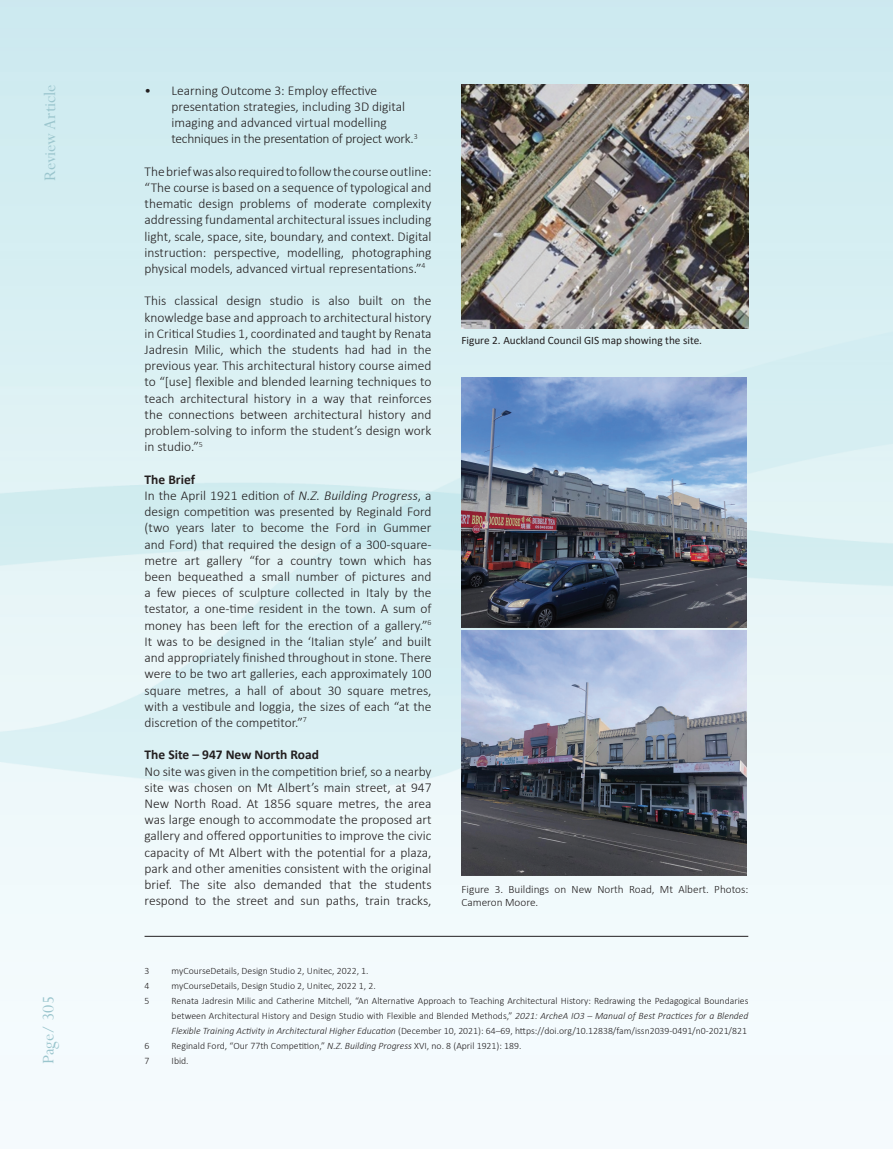
<style>
.page{position:relative;width:893px;height:1149px;background:#fff}
.page>*{position:absolute;margin:0;border:0;box-sizing:border-box;transform-origin:0 0}
.t1{font:18px "Perpetua";color:#9ac5cd}
.t2{font:300 13.5px/16.2px "Calibri";color:#231f20;text-align:justify}
.t3{font:700 13.5px "Calibri";color:#231f20}
.t4{font:300 11.25px/13.5px "Calibri";color:#231f20}
.t5{font:11.25px "Calibri";color:#231f20}
.t6{font:300 9.75px/15px "Calibri";color:#231f20;text-align:justify}
.s1{font-weight:700}
.s2{font-style:italic}
</style>
<div class="page">
<img style="left:0;top:0;width:893px;height:1101px">
<hr style="left:145px;top:935px;width:603px;height:1px;background:#231f20">
<img style="left:461px;top:85px;width:287px;height:243px">
<img style="left:461px;top:630px;width:286px;height:245px">
<img style="left:461px;top:377px;width:286px;height:250px">
<h1 class="t1" style="left:39px;top:181px;width:98px;rotate:-90deg">Review Article</h1>
<h1 class="t1" style="left:37px;top:1063px;width:69px;rotate:-90deg">Page/ 305</h1>
<p class="t2" style="left:172px;top:82px;width:248px;text-align:left;text-indent:-27px">• Learning Outcome 3: Employ effective presentation strategies, including 3D digital imaging and advanced virtual modelling techniques in the presentation of project work.<sup>3</sup></p>
<p class="t2" style="left:145px;top:163px;width:289px">The brief was also required to follow the course outline: “The course is based on a sequence of typological and thematic design problems of moderate complexity addressing fundamental architectural issues including light, scale, space, site, boundary, and context. Digital instruction: perspective, modelling, photographing physical models, advanced virtual representations.”<sup>4</sup></p>
<p class="t2" style="left:145px;top:292px;width:289px">This classical design studio is also built on the knowledge base and approach to architectural history in Critical Studies 1, coordinated and taught by Renata Jadresin Milic, which the students had had in the previous year. This architectural history course aimed to “[use] flexible and blended learning techniques to teach architectural history in a way that reinforces the connections between architectural history and problem-solving to inform the student’s design work in studio.”<sup>5</sup></p>
<p class="t2" style="left:145px;top:471px;width:289px;text-align:left"><span class="s1">The Brief<br></span>In the April 1921 edition of <span class="s2">N.Z. Building Progress</span>, a design competition was presented by Reginald Ford (two years later to become the Ford in Gummer and Ford) that required the design of a 300-square&shy;metre art gallery “for a country town which has been bequeathed a small number of pictures and a few pieces of sculpture collected in Italy by the testator, a one-time resident in the town. A sum of money has been left for the erection of a gallery.”<sup>6<br></sup>It was to be designed in the ‘Italian style’ and built and appropriately finished throughout in stone. There were to be two art galleries, each approximately 100 square metres, a hall of about 30 square metres, with a vestibule and loggia, the sizes of each “at the discretion of the competitor.”<sup>7</sup></p>
<p class="t3" style="left:145px;top:745px;width:176px">The Site – 947 New North Road</p>
<p class="t2" style="left:145px;top:762px;width:289px">No site was given in the competition brief, so a nearby site was chosen on Mt Albert’s main street, at 947<br>New North Road. At 1856 square metres, the area was large enough to accommodate the proposed art gallery and offered opportunities to improve the civic capacity of Mt Albert with the potential for a plaza, park and other amenities consistent with the original brief. The site also demanded that the students respond to the street and sun paths, train tracks,</p>
<p class="t5" style="left:461px;top:333px;width:242px">Figure 2. Auckland Council GIS map showing the site.</p>
<p class="t4" style="left:461px;top:881px;width:289px">Figure 3. Buildings on New North Road, Mt Albert. Photos:<br>Cameron Moore.</p>
<p class="t6" style="left:145px;top:962px;width:6px">3</p>
<p class="t6" style="left:172px;top:962px;width:198px">myCourseDetails, Design Studio 2, Unitec, 2022, 1.</p>
<p class="t6" style="left:145px;top:977px;width:6px">4</p>
<p class="t6" style="left:172px;top:977px;width:206px">myCourseDetails, Design Studio 2, Unitec, 2022 1, 2.</p>
<p class="t6" style="left:145px;top:992px;width:6px">5</p>
<p class="t6" style="left:172px;top:992px;width:578px">Renata Jadresin Milic and Catherine Mitchell, “An Alternative Approach to Teaching Architectural History: Redrawing the Pedagogical Boundaries between Architectural History and Design Studio with Flexible and Blended Methods,” <span class="s2">2021: ArcheA IO3 – Manual of Best Practices for a Blended Flexible Training Activity in Architectural Higher Education</span> (December 10, 2021): 64–69, https://doi.org/10.12838/fam/issn2039-0491/n0-2021/821</p>
<p class="t6" style="left:145px;top:1037px;width:6px">6</p>
<p class="t6" style="left:172px;top:1037px;width:351px">Reginald Ford, “Our 77th Competition,” <span class="s2">N.Z. Building Progress</span> XVI, no. 8 (April 1921): 189.</p>
<p class="t6" style="left:145px;top:1052px;width:6px">7</p>
<p class="t6" style="left:172px;top:1052px;width:19px">Ibid.</p>
</div>
